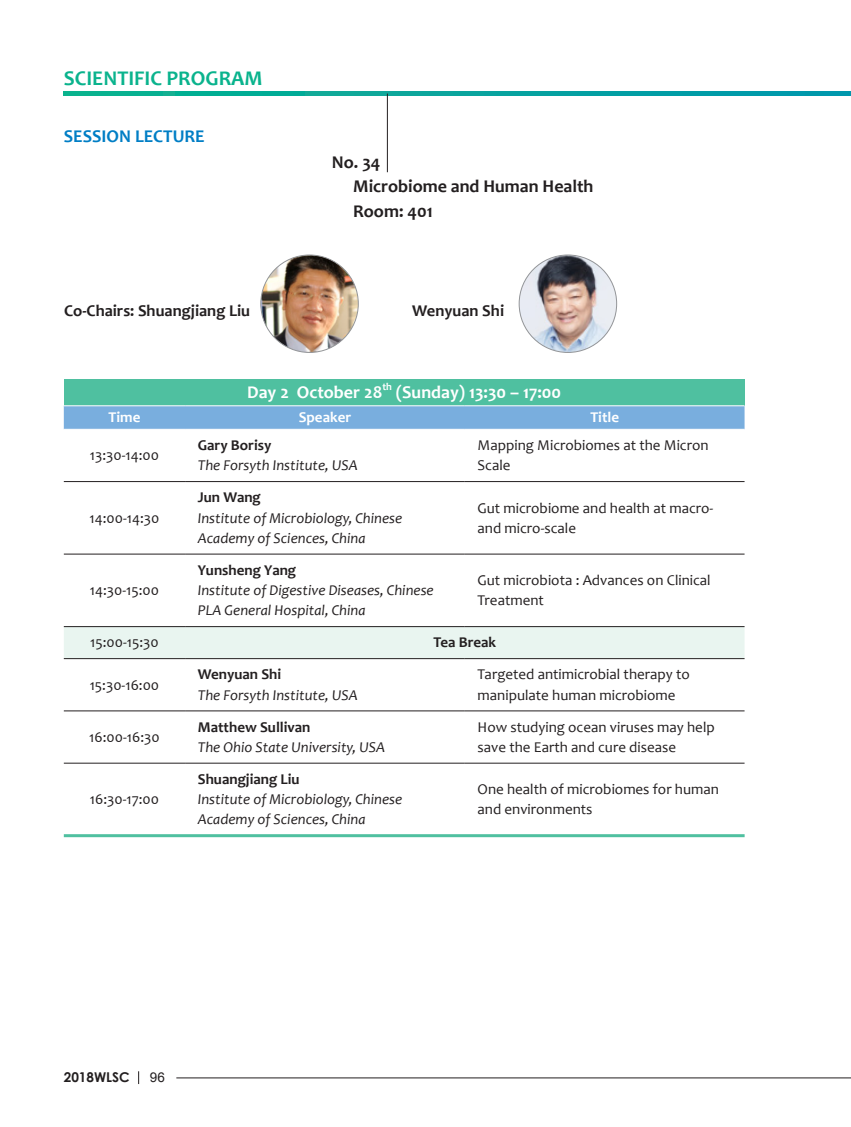
<style>
.page{position:relative;width:851px;height:1127px;background:#fff}
.page>*{position:absolute;margin:0;border:0;box-sizing:border-box;transform-origin:0 0}
.t1{font:700 21px "Candara";color:#0ab38d}
.小标1{font:700 18px "Candara";color:#231f20}
.小标1-2{font:700 18px "Candara";color:#fff}
.t2{font:700 18px "Candara";color:#007ec5}
.主席副主席{font:700 16.5px "Candara";color:#231f20}
.正文1{font:15px/20.2px "Candara";color:#231f20}
.正文1-2{font:italic 15px/20.2px "Candara";color:#231f20}
.正文1-3{font:700 15px "Candara";color:#231f20}
.正文1-4{font:700 15px "Candara";color:#fff}
.t3{font:700 13.5px "Century Gothic";color:#231f20}
.t4{font:13.5px "Arial";color:#231f20}
.小标1-3{font:700 10.5px "Candara";color:#fff}
</style>
<div class="page">
<hr style="left:176px;top:1077px;width:674px;height:1px;background:#231f20">
<svg style="left:138px;top:1071px;width:1px;height:13px"></svg>
<svg style="left:64px;top:91px;width:786px;height:5px;background:#05a49d"></svg>
<hr style="left:387px;top:94px;width:1px;height:78px;background:#231f20">
<hr style="left:64px;top:834px;width:680px;height:3px;background:#4fc0a0">
<div style="left:64px;top:379px;width:680px;height:27px;background:#4fc0a0"></div>
<svg style="left:64px;top:406px;width:680px;height:23px;background:#7bafde"></svg>
<div style="left:64px;top:627px;width:680px;height:31px;background:#e9f5f0"></div>
<hr style="left:64px;top:481px;width:121px;height:1px;background:#231f20">
<hr style="left:185px;top:481px;width:279px;height:1px;background:#231f20">
<hr style="left:464px;top:481px;width:280px;height:1px;background:#231f20">
<hr style="left:64px;top:554px;width:121px;height:1px;background:#231f20">
<hr style="left:185px;top:554px;width:279px;height:1px;background:#231f20">
<hr style="left:464px;top:554px;width:280px;height:1px;background:#231f20">
<hr style="left:64px;top:626px;width:121px;height:1px;background:#231f20">
<hr style="left:185px;top:626px;width:279px;height:1px;background:#231f20">
<hr style="left:464px;top:626px;width:280px;height:1px;background:#231f20">
<hr style="left:64px;top:658px;width:121px;height:1px;background:#231f20">
<hr style="left:185px;top:658px;width:279px;height:1px;background:#231f20">
<hr style="left:464px;top:658px;width:280px;height:1px;background:#231f20">
<hr style="left:64px;top:711px;width:121px;height:1px;background:#231f20">
<hr style="left:185px;top:711px;width:279px;height:1px;background:#231f20">
<hr style="left:464px;top:711px;width:280px;height:1px;background:#231f20">
<hr style="left:64px;top:763px;width:121px;height:1px;background:#231f20">
<hr style="left:185px;top:763px;width:279px;height:1px;background:#231f20">
<hr style="left:464px;top:763px;width:280px;height:1px;background:#231f20">
<hr style="left:64px;top:405px;width:121px;height:1px;background:#fff">
<hr style="left:185px;top:405px;width:279px;height:1px;background:#fff">
<hr style="left:464px;top:405px;width:280px;height:1px;background:#fff">
<img style="left:261px;top:255px;width:97px;height:97px;border-radius:49px">
<img style="left:519px;top:255px;width:97px;height:97px;border-radius:49px">
<h1 class="t1" style="left:64px;top:65px;width:200px">SCIENTIFIC PROGRAM</h1>
<p class="t2" style="left:64px;top:125px;width:142px">SESSION LECTURE</p>
<p class="小标1" style="left:332px;top:151px;width:50px">No. 34</p>
<p class="小标1" style="left:353px;top:175px;width:242px">Microbiome and Human Health</p>
<p class="小标1" style="left:353px;top:200px;width:81px">Room: 401</p>
<p class="主席副主席" style="left:64px;top:300px;width:187px">Co-Chairs: Shuangjiang Liu</p>
<p class="主席副主席" style="left:412px;top:300px;width:93px">Wenyuan Shi</p>
<p class="小标1-2" style="left:247px;top:381px;width:137px">Day 2 October 28</p>
<p class="小标1-3" style="left:382px;top:380px;width:11px">th</p>
<p class="小标1-2" style="left:396px;top:381px;width:167px">(Sunday) 13:30 – 17:00</p>
<p class="正文1-4" style="left:108px;top:408px;width:33px">Time</p>
<p class="正文1-4" style="left:299px;top:408px;width:54px">Speaker</p>
<p class="正文1-4" style="left:590px;top:408px;width:30px">Title</p>
<p class="正文1" style="left:90px;top:445px;width:71px">13:30-14:00</p>
<p class="正文1" style="left:477px;top:435px;width:232px">Mapping Microbiomes at the Micron<br>Scale</p>
<p class="正文1-3" style="left:198px;top:436px;width:75px">Gary Borisy</p>
<p class="正文1-2" style="left:198px;top:455px;width:161px">The Forsyth Institute, USA</p>
<p class="正文1" style="left:89px;top:507px;width:71px">14:00-14:30</p>
<p class="正文1" style="left:90px;top:580px;width:71px">14:30-15:00</p>
<p class="正文1-3" style="left:198px;top:488px;width:64px">Jun Wang</p>
<p class="正文1-2" style="left:198px;top:507px;width:206px">Institute of Microbiology, Chinese<br>Academy of Sciences, China</p>
<p class="正文1" style="left:477px;top:497px;width:237px">Gut microbiome and health at macro&shy;and micro-scale</p>
<p class="正文1-3" style="left:198px;top:560px;width:100px">Yunsheng Yang</p>
<p class="正文1-2" style="left:198px;top:580px;width:237px">Institute of Digestive Diseases, Chinese</p>
<p class="正文1-2" style="left:198px;top:600px;width:169px">PLA General Hospital, China</p>
<p class="正文1" style="left:477px;top:570px;width:234px">Gut microbiota : Advances on Clinical</p>
<p class="正文1" style="left:477px;top:590px;width:68px">Treatment</p>
<p class="正文1" style="left:90px;top:632px;width:70px">15:00-15:30</p>
<p class="正文1-3" style="left:433px;top:633px;width:64px">Tea Break</p>
<p class="正文1" style="left:90px;top:674px;width:71px">15:30-16:00</p>
<p class="正文1-3" style="left:198px;top:665px;width:85px">Wenyuan Shi</p>
<p class="正文1-2" style="left:198px;top:684px;width:161px">The Forsyth Institute, USA</p>
<p class="正文1" style="left:477px;top:664px;width:214px">Targeted antimicrobial therapy to</p>
<p class="正文1" style="left:477px;top:684px;width:199px">manipulate human microbiome</p>
<p class="正文1" style="left:89px;top:727px;width:72px">16:00-16:30</p>
<p class="正文1" style="left:90px;top:789px;width:71px">16:30-17:00</p>
<p class="正文1-3" style="left:198px;top:717px;width:114px">Matthew Sullivan</p>
<p class="正文1-2" style="left:198px;top:737px;width:189px">The Ohio State University, USA</p>
<p class="正文1" style="left:477px;top:716px;width:239px">How studying ocean viruses may help</p>
<p class="正文1" style="left:477px;top:737px;width:200px">save the Earth and cure disease</p>
<p class="正文1-3" style="left:198px;top:770px;width:103px">Shuangjiang Liu</p>
<p class="正文1-2" style="left:198px;top:789px;width:206px">Institute of Microbiology, Chinese<br>Academy of Sciences, China</p>
<p class="正文1" style="left:477px;top:779px;width:243px">One health of microbiomes for human and environments</p>
<p class="t3" style="left:64px;top:1069px;width:67px">2018WLSC</p>
<p class="t4" style="left:150px;top:1068px;width:17px">96</p>
</div>
